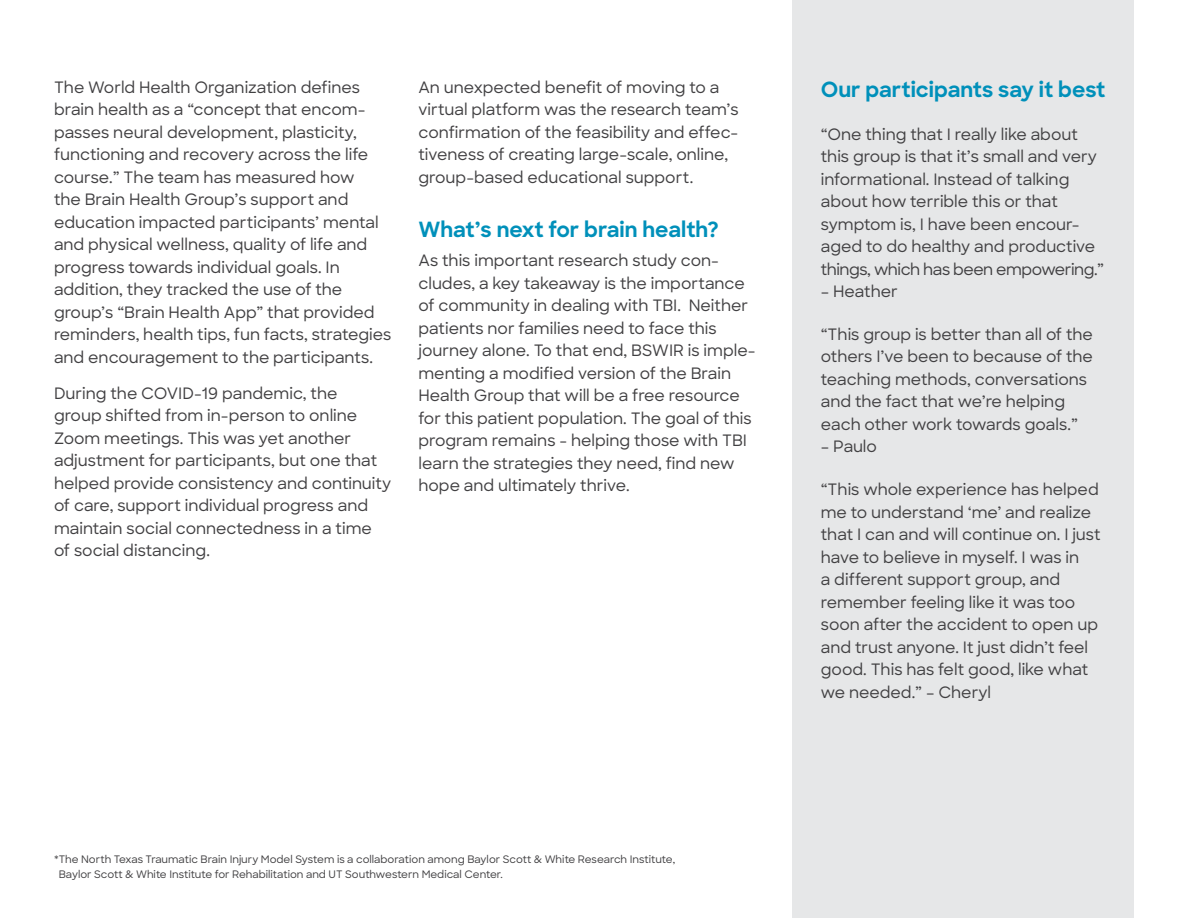
<style>
.page{position:relative;width:1188px;height:918px;background:#fff}
.page>*{position:absolute;margin:0;border:0;box-sizing:border-box;transform-origin:0 0}
.t1{font:700 21px "Sharp Sans";color:#0090ba}
.t2{font:500 15.75px/22.5px "Sharp Sans";color:#414042}
.t3{font:500 10.35px/15px "Sharp Sans";color:#414042}
</style>
<div class="page">
<div style="left:792px;top:0;width:342px;height:918px;background:#e6e7e8"></div>
<p class="t2" style="left:54px;top:75px;width:339px">The World Health Organization defines brain health as a “concept that encom&shy;passes neural development, plasticity, functioning and recovery across the life course.” The team has measured how<br>the Brain Health Group’s support and education impacted participants’ mental and physical wellness, quality of life and progress towards individual goals. In addition, they tracked the use of the group’s “Brain Health App” that provided reminders, health tips, fun facts, strategies and encouragement to the participants.</p>
<p class="t2" style="left:54px;top:381px;width:339px">During the COVID-19 pandemic, the<br>group shifted from in-person to online Zoom meetings. This was yet another adjustment for participants, but one that helped provide consistency and continuity of care, support individual progress and maintain social connectedness in a time of social distancing.</p>
<p class="t2" style="left:419px;top:75px;width:322px">An unexpected benefit of moving to a virtual platform was the research team’s confirmation of the feasibility and effec&shy;tiveness of creating large-scale, online, group-based educational support.</p>
<h1 class="t1" style="left:418px;top:214px;width:302px">What’s next for brain health?</h1>
<p class="t2" style="left:418px;top:248px;width:339px">As this important research study con&shy;cludes, a key takeaway is the importance of community in dealing with TBI. Neither patients nor families need to face this journey alone. To that end, BSWIR is imple&shy;menting a modified version of the Brain Health Group that will be a free resource for this patient population. The goal of this program remains - helping those with TBI learn the strategies they need, find new hope and ultimately thrive.</p>
<p class="t3" style="left:59px;top:851px;width:618px;text-indent:-5px">*The North Texas Traumatic Brain Injury Model System is a collaboration among Baylor Scott &amp; White Research Institute,<br>Baylor Scott &amp; White Institute for Rehabilitation and UT Southwestern Medical Center.</p>
<h1 class="t1" style="left:821px;top:74px;width:286px">Our participants say it best</h1>
<p class="t2" style="left:821px;top:122px;width:285px">“One thing that I really like about this group is that it’s small and very informational. Instead of talking about how terrible this or that symptom is, I have been encour&shy;aged to do healthy and productive things, which has been empowering.”</p>
<p class="t2" style="left:821px;top:279px;width:78px">– Heather</p>
<p class="t2" style="left:821px;top:322px;width:274px">“This group is better than all of the others I’ve been to because of the teaching methods, conversations and the fact that we’re helping each other work towards goals.”</p>
<p class="t2" style="left:821px;top:435px;width:58px">– Paulo</p>
<p class="t2" style="left:821px;top:477px;width:281px">“This whole experience has helped me to understand ‘me’ and realize that I can and will continue on. I just have to believe in myself. I was in<br>a different support group, and remember feeling like it was too soon after the accident to open up and trust anyone. It just didn’t feel good. This has felt good, like what we needed.” – Cheryl</p>
</div>
